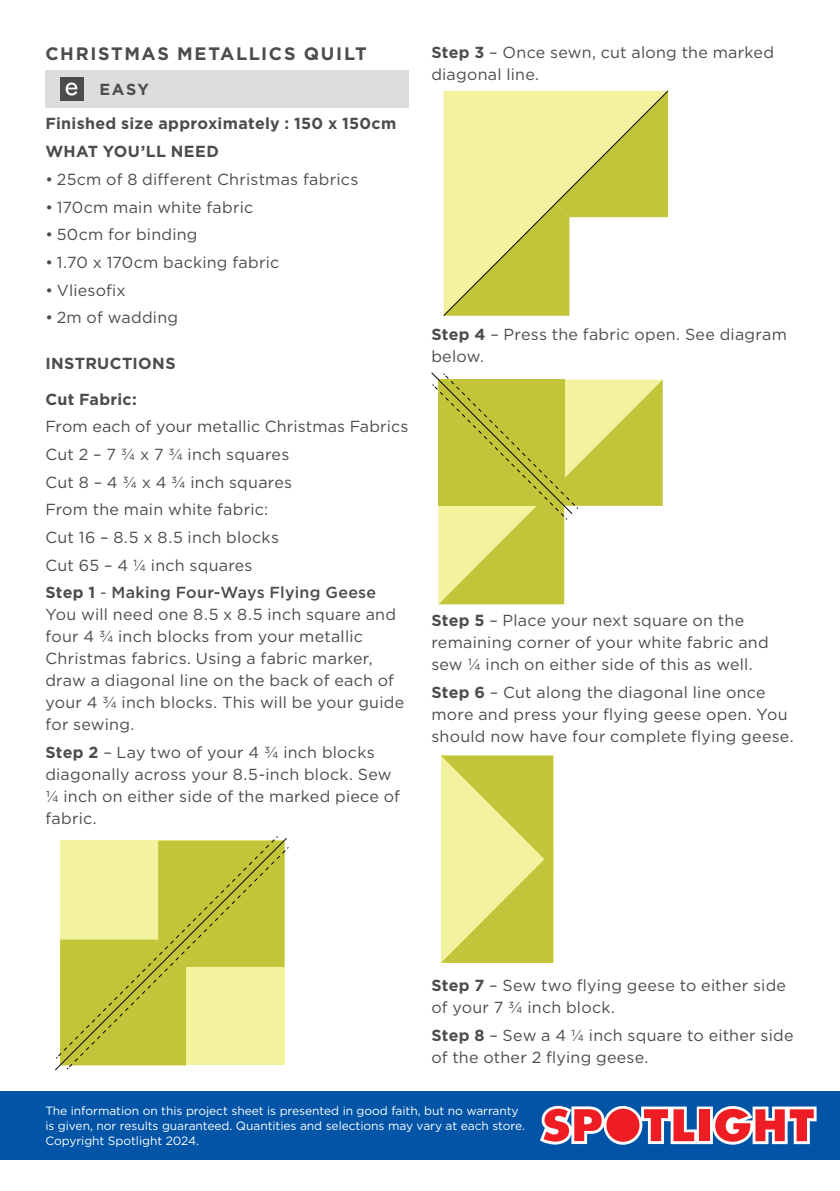
<style>
.page{position:relative;width:840px;height:1191px;background:#fff}
.page>*{position:absolute;margin:0;border:0;box-sizing:border-box;transform-origin:0 0}
.COPY{font:700 18px "Gotham";letter-spacing:.09em;color:#4b4c4d}
.COPY-2{font:16px/22px "Gotham";letter-spacing:.015em;color:#4b4c4d}
.COPY-3{font:700 16px "Gotham";letter-spacing:.02em;color:#4b4c4d}
.t1{font:12px/15px "Gotham";letter-spacing:-.005em;color:#fff}
.s1{font-weight:700}
.s2{font-weight:500}
</style>
<div class="page">
<div style="left:0;top:1090px;width:839px;height:69px;background:#0154a6"></div>
<svg style="left:540px;top:1106px;width:276px;height:38px;background:#c77183"></svg>
<svg style="left:56px;top:840px;width:233px;height:225px;background:#d4d566"></svg>
<svg style="left:443px;top:90px;width:225px;height:226px"></svg>
<svg style="left:431px;top:372px;width:231px;height:232px"></svg>
<svg style="left:441px;top:755px;width:112px;height:208px;background:#d8d968"></svg>
<div style="left:45px;top:70px;width:363px;height:38px;background:#dcdddf"></div>
<div style="left:60px;top:77px;width:23px;height:24px;background:#4b4c4d"></div>
<svg style="left:66px;top:82px;width:11px;height:14px"></svg>
<p class="COPY" style="left:45px;top:41px;width:323px">CHRISTMAS METALLICS QUILT</p>
<p class="COPY-3" style="left:99px;top:79px;width:51px">EASY</p>
<p class="COPY-3" style="left:45px;top:113px;width:352px">Finished size approximately : 150 x 150cm</p>
<p class="COPY-3" style="left:45px;top:141px;width:175px">WHAT YOU’LL NEED</p>
<p class="COPY-2" style="left:45px;top:168px;width:314px">• 25cm of 8 different Christmas fabrics</p>
<p class="COPY-2" style="left:45px;top:195px;width:209px">• 170cm main white fabric</p>
<p class="COPY-2" style="left:45px;top:223px;width:154px">• 50cm for binding</p>
<p class="COPY-2" style="left:45px;top:251px;width:235px">• 1.70 x 170cm backing fabric</p>
<p class="COPY-2" style="left:45px;top:278px;width:82px">• Vliesofix</p>
<p class="COPY-2" style="left:45px;top:306px;width:134px">• 2m of wadding</p>
<p class="COPY-3" style="left:45px;top:353px;width:132px">INSTRUCTIONS</p>
<p class="COPY-3" style="left:45px;top:388px;width:93px">Cut Fabric:</p>
<p class="COPY-2" style="left:45px;top:415px;width:364px">From each of your metallic Christmas Fabrics</p>
<p class="COPY-2" style="left:45px;top:443px;width:245px">Cut 2 – 7 ¾ x 7 ¾ inch squares</p>
<p class="COPY-2" style="left:45px;top:470px;width:248px">Cut 8 – 4 ¾ x 4 ¾ inch squares</p>
<p class="COPY-2" style="left:45px;top:498px;width:224px">From the main white fabric:</p>
<p class="COPY-2" style="left:45px;top:526px;width:235px">Cut 16 – 8.5 x 8.5 inch blocks</p>
<p class="COPY-2" style="left:45px;top:553px;width:208px">Cut 65 – 4 ¼ inch squares</p>
<p class="COPY-2" style="left:45px;top:581px;width:360px"><span class="s1">Step 1</span> - <span class="s2">Making Four-Ways Flying Geese </span>You will need one 8.5 x 8.5 inch square and four 4 ¾ inch blocks from your metallic Christmas fabrics. Using a fabric marker, draw a diagonal line on the back of each of your 4 ¾ inch blocks. This will be your guide for sewing.</p>
<p class="COPY-2" style="left:45px;top:741px;width:356px"><span class="s1">Step 2</span> – Lay two of your 4 ¾ inch blocks diagonally across your 8.5-inch block. Sew ¼ inch on either side of the marked piece of fabric.</p>
<p class="COPY-2" style="left:431px;top:41px;width:344px"><span class="s1">Step 3</span> – Once sewn, cut along the marked diagonal line.</p>
<p class="COPY-2" style="left:431px;top:323px;width:357px"><span class="s1">Step 4</span> – Press the fabric open. See diagram below.</p>
<p class="COPY-2" style="left:431px;top:609px;width:339px"><span class="s1">Step 5</span> – Place your next square on the remaining corner of your white fabric and sew ¼ inch on either side of this as well.</p>
<p class="COPY-2" style="left:431px;top:681px;width:363px"><span class="s1">Step 6</span> – Cut along the diagonal line once more and press your flying geese open. You should now have four complete flying geese.</p>
<p class="COPY-2" style="left:431px;top:974px;width:356px"><span class="s1">Step 7</span> – Sew two flying geese to either side of your 7 ¾ inch block.</p>
<p class="COPY-2" style="left:431px;top:1024px;width:363px"><span class="s1">Step 8</span> – Sew a 4 ¼ inch square to either side of the other 2 flying geese.</p>
<p class="t1" style="left:45px;top:1103px;width:481px">The information on this project sheet is presented in good faith, but no warranty is given, nor results guaranteed. Quantities and selections may vary at each store.<br>Copyright Spotlight 2024.</p>
</div>
